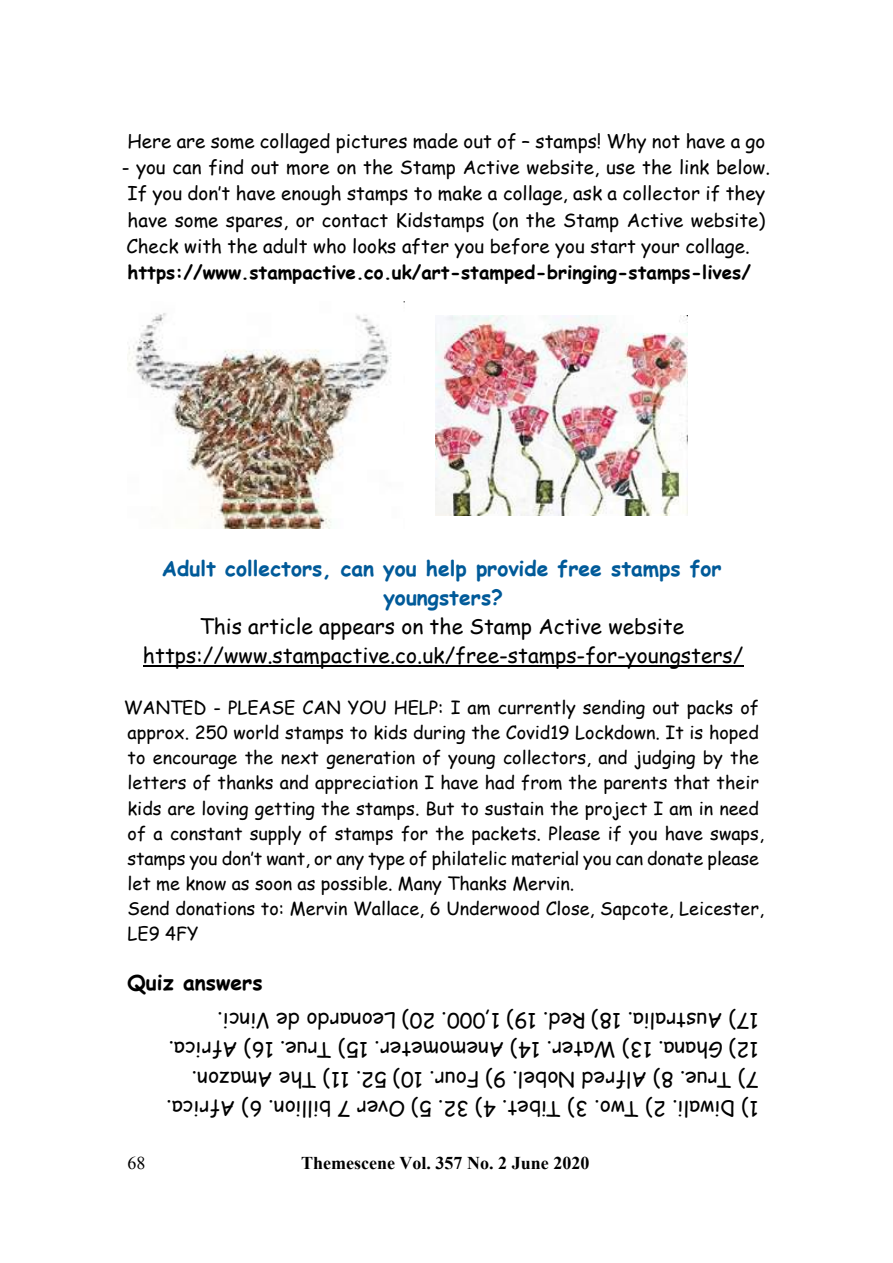
<style>
.page{position:relative;width:893px;height:1263px;background:#fff}
.page>*{position:absolute;margin:0;border:0;box-sizing:border-box;transform-origin:0 0}
.t1{font:21px/29.2px "Comic Sans MS";color:#000;text-align:center}
.t2{font:700 21px/29.2px "Comic Sans MS";color:#005a99;text-align:center}
.t3{font:700 21px "Comic Sans MS";color:#000}
.t4{font:18.75px/26.1px "Comic Sans MS";color:#000}
.t5{font:700 18.75px "Comic Sans MS";color:#000}
.t6{font:18px/25px "Comic Sans MS";color:#000}
.t7{font:700 18px "Times New Roman";color:#000}
.t8{font:18px "Times New Roman";color:#000}
</style>
<div class="page">
<hr style="left:143px;top:665px;width:601px;height:2px;background:#000">
<img style="left:128px;top:302px;width:277px;height:227px">
<img style="left:435px;top:315px;width:252px;height:200px">
<p class="t4" style="left:128px;top:130px;width:639px">Here are some collaged pictures made out of – stamps! Why not have a go</p>
<p class="t4" style="left:122px;top:156px;width:650px">- you can find out more on the Stamp Active website, use the link below.<br>If you don’t have enough stamps to make a collage, ask a collector if they have some spares, or contact Kidstamps (on the Stamp Active website)<br>Check with the adult who looks after you before you start your collage.</p>
<p class="t5" style="left:128px;top:264px;width:625px">https://www.stampactive.co.uk/art-stamped-bringing-stamps-lives/</p>
<p class="t2" style="left:162px;top:555px;width:561px">Adult collectors, can you help provide free stamps for youngsters?</p>
<p class="t1" style="left:143px;top:614px;width:602px">This article appears on the Stamp Active website https://www.stampactive.co.uk/free-stamps-for-youngsters/</p>
<p class="t6" style="left:124px;top:697px;width:642px">WANTED - PLEASE CAN YOU HELP: I am currently sending out packs of approx. 250 world stamps to kids during the Covid19 Lockdown. It is hoped to encourage the next generation of young collectors, and judging by the letters of thanks and appreciation I have had from the parents that their kids are loving getting the stamps. But to sustain the project I am in need of a constant supply of stamps for the packets. Please if you have swaps, stamps you don’t want, or any type of philatelic material you can donate please let me know as soon as possible. Many Thanks Mervin.<br>Send donations to: Mervin Wallace, 6 Underwood Close, Sapcote, Leicester, LE9 4FY</p>
<p class="t3" style="left:128px;top:973px;width:136px">Quiz answers</p>
<p class="t1" style="left:759px;top:1033px;width:543px;rotate:-180deg">17) Australia. 18) Red. 19) 1,000. 20) Leonardo de Vinci.</p>
<p class="t1" style="left:759px;top:1062px;width:591px;rotate:-180deg">12) Ghana. 13) Water. 14) Anemometer. 15) True. 16) Africa.</p>
<p class="t1" style="left:759px;top:1092px;width:569px;rotate:-180deg">7) True. 8) Alfred Nobel. 9) Four. 10) 52. 11) The Amazon.</p>
<p class="t1" style="left:759px;top:1121px;width:594px;rotate:-180deg">1) Diwali. 2) Two. 3) Tibet. 4) 32. 5) Over 7 billion. 6) Africa.</p>
<p class="t8" style="left:128px;top:1156px;width:20px">68</p>
<p class="t7" style="left:301px;top:1156px;width:290px">Themescene Vol. 357 No. 2 June 2020</p>
</div>
